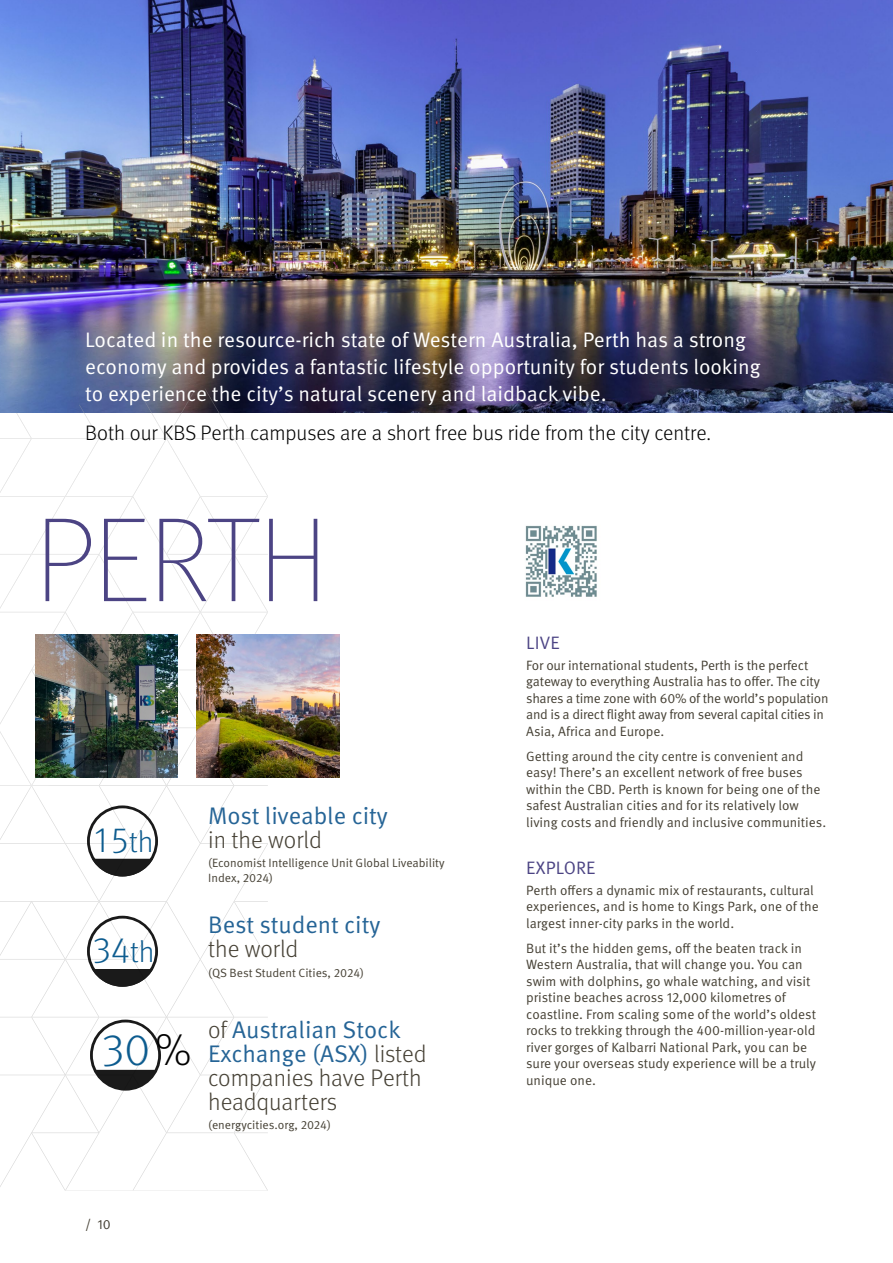
<style>
.page{position:relative;width:893px;height:1263px;background:#fff}
.page>*{position:absolute;margin:0;border:0;box-sizing:border-box;transform-origin:0 0}
.t1{font:100 120px "Meta Pro";letter-spacing:-.01em;color:#4c4484}
.t2{font:300 45px "Meta Pro";color:#0d5c8f}
.t3{font:300 36px "Meta Pro";color:#0d5c8f}
.t4{font:24px/24px "Meta Pro Norm";color:#256496}
.t5{font:300 24px/24px "Meta Pro";color:#454034}
.t6{font:21px/27px "Meta Pro Norm";color:#fff}
.t7{font:300 21px "Meta Pro";color:#000}
.t8{font:18px "Meta Pro Norm";letter-spacing:.01em;color:#4c4484}
.t9{font:13.5px/16.5px "Meta Pro Norm";letter-spacing:-.005em;color:#454034}
.t10{font:12px/15px "Meta Pro Norm";color:#454034}
.s1{font-size:30px}
.s2{color:#000}
.s3{font-family:"Meta Pro";font-weight:300;color:#454034}
</style>
<div class="page">
<img style="left:0;top:0;width:893px;height:412px">
<img style="left:270px;top:634px;width:69px;height:143px">
<img style="left:525px;top:525px;width:72px;height:72px">
<svg style="left:0;top:381px;width:270px;height:810px"></svg>
<h3 class="t6" style="left:85px;top:324px;width:677px">Located in the resource-rich state of Western Australia, Perth has a strong economy and provides a fantastic lifestyle opportunity for students looking to experience the city’s natural scenery and laidback vibe.</h3>
<h3 class="t7" style="left:85px;top:418px;width:628px">Both our KBS Perth campuses are a short free bus ride from the city centre.</h3>
<h1 class="t1" style="left:35px;top:477px;width:295px">PERTH</h1>
<h3 class="t3" style="left:94px;top:813px;width:61px">15<span class="s1">th</span></h3>
<h3 class="t3" style="left:93px;top:923px;width:63px">34<span class="s1">th</span></h3>
<h2 class="t2" style="left:102px;top:1017px;width:91px">30 <span class="s2">%</span></h2>
<h3 class="t4" style="left:208px;top:802px;width:181px">Most liveable city</h3>
<h3 class="t5" style="left:208px;top:826px;width:115px">in the world</h3>
<p class="t10" style="left:208px;top:854px;width:238px">(Economist Intelligence Unit Global Liveability<br>Index, 2024)</p>
<h3 class="t4" style="left:208px;top:911px;width:174px">Best student city</h3>
<h3 class="t5" style="left:208px;top:936px;width:92px">the world</h3>
<p class="t10" style="left:208px;top:964px;width:157px">(QS Best Student Cities, 2024)</p>
<h3 class="t4" style="left:208px;top:1016px;width:220px"><span class="s3">of</span> Australian Stock<br>Exchange (ASX) <span class="s3">listed</span></h3>
<h3 class="t5" style="left:208px;top:1064px;width:215px">companies have Perth headquarters</h3>
<p class="t10" style="left:208px;top:1116px;width:124px">(energycities.org, 2024)</p>
<p class="t9" style="left:85px;top:1215px;width:27px">/ 10</p>
<h3 class="t8" style="left:526px;top:629px;width:35px">LIVE</h3>
<p class="t9" style="left:526px;top:656px;width:304px">For our international students, Perth is the perfect gateway to everything Australia has to offer. The city shares a time zone with 60% of the world’s population and is a direct flight away from several capital cities in Asia, Africa and Europe.</p>
<p class="t9" style="left:526px;top:747px;width:301px">Getting around the city centre is convenient and easy! There’s an excellent network of free buses within the CBD. Perth is known for being one of the safest Australian cities and for its relatively low living costs and friendly and inclusive communities.</p>
<h3 class="t8" style="left:526px;top:854px;width:71px">EXPLORE</h3>
<p class="t9" style="left:526px;top:881px;width:294px">Perth offers a dynamic mix of restaurants, cultural experiences, and is home to Kings Park, one of the largest inner-city parks in the world.</p>
<p class="t9" style="left:526px;top:939px;width:291px">But it’s the hidden gems, off the beaten track in Western Australia, that will change you. You can swim with dolphins, go whale watching, and visit pristine beaches across 12,000 kilometres of coastline. From scaling some of the world’s oldest rocks to trekking through the 400-million-year-old river gorges of Kalbarri National Park, you can be sure your overseas study experience will be a truly unique one.</p>
</div>
